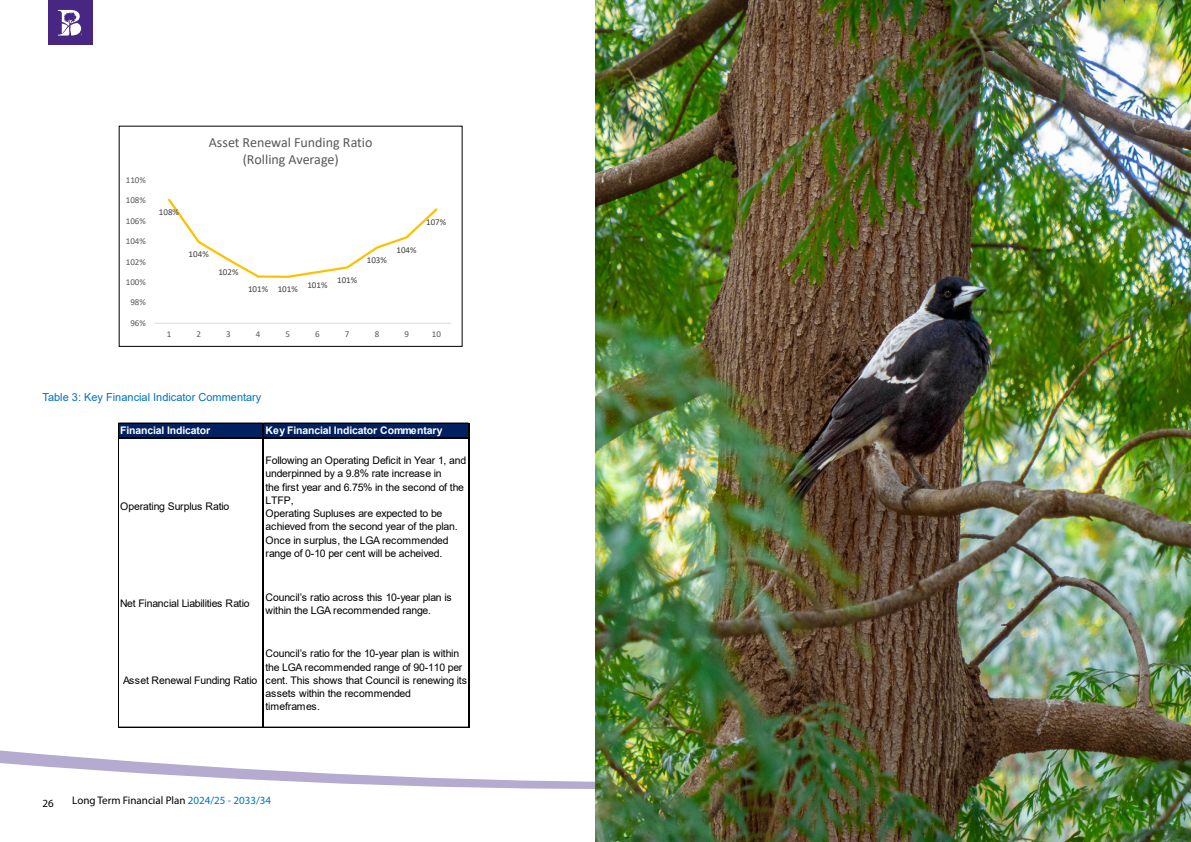
<style>
.page{position:relative;width:1191px;height:842px;background:#fff}
.page>*{position:absolute;margin:0;border:0;box-sizing:border-box;transform-origin:0 0}
.t1{font:14px/17.2px "Calibri";letter-spacing:-.005em;color:#595959;text-align:center}
.t2{font:11px "Myriad Pro";color:#000}
.t3{font:11px "Arial";color:#0072bc}
.t4{font:10.5px/13.2px "Arial";letter-spacing:-.025em;color:#000}
.t5{font:700 10.5px "Arial";letter-spacing:-.01em;color:#fff}
.t6{font:9px "Calibri";color:#595959}
.t7{font:9px "Calibri";color:#404040}
.s1{color:#0072bc}
</style>
<div class="page">
<svg style="left:0;top:750px;width:595px;height:39px"></svg>
<img style="left:595px;top:0;width:596px;height:842px">
<hr style="left:154px;top:323px;width:297px;height:1px;background:#d9d9d9">
<svg style="left:168px;top:198px;width:270px;height:80px"></svg>
<div style="left:119px;top:126px;width:343px;height:221px;border:1px solid #000"></div>
<div style="left:119px;top:424px;width:350px;height:14px;background:#002060"></div>
<hr style="left:119px;top:423px;width:144px;height:1px;background:#000">
<hr style="left:119px;top:727px;width:144px;height:1px;background:#000">
<hr style="left:118px;top:423px;width:1px;height:305px;background:#000">
<hr style="left:263px;top:423px;width:1px;height:305px;background:#000">
<hr style="left:468px;top:423px;width:1px;height:305px;background:#000">
<hr style="left:264px;top:423px;width:204px;height:1px;background:#000">
<hr style="left:119px;top:437px;width:350px;height:1px;background:#000">
<hr style="left:264px;top:727px;width:204px;height:1px;background:#000">
<div style="left:48px;top:0;width:44px;height:45px;background:#482783"></div>
<svg style="left:58px;top:10px;width:23px;height:26px"></svg>
<p class="t6" style="left:126px;top:174px;width:22px">110%</p>
<p class="t6" style="left:126px;top:194px;width:22px">108%</p>
<p class="t6" style="left:126px;top:215px;width:22px">106%</p>
<p class="t6" style="left:126px;top:235px;width:22px">104%</p>
<p class="t6" style="left:126px;top:255px;width:22px">102%</p>
<p class="t6" style="left:126px;top:276px;width:22px">100%</p>
<p class="t6" style="left:130px;top:296px;width:17px">98%</p>
<p class="t6" style="left:130px;top:316px;width:17px">96%</p>
<h1 class="t1" style="left:209px;top:133px;width:165px">Asset Renewal Funding Ratio (Rolling Average)</h1>
<p class="t7" style="left:159px;top:206px;width:22px">108%</p>
<p class="t7" style="left:189px;top:248px;width:22px">104%</p>
<p class="t7" style="left:218px;top:266px;width:22px">102%</p>
<p class="t7" style="left:248px;top:283px;width:51px">101% 101%</p>
<p class="t7" style="left:307px;top:278px;width:22px">101%</p>
<p class="t7" style="left:337px;top:274px;width:22px">101%</p>
<p class="t7" style="left:367px;top:254px;width:22px">103%</p>
<p class="t7" style="left:396px;top:244px;width:22px">104%</p>
<p class="t7" style="left:426px;top:216px;width:22px">107%</p>
<p class="t6" style="left:167px;top:328px;width:6px">1</p>
<p class="t6" style="left:196px;top:328px;width:6px">2</p>
<p class="t6" style="left:226px;top:328px;width:6px">3</p>
<p class="t6" style="left:256px;top:328px;width:6px">4</p>
<p class="t6" style="left:285px;top:328px;width:6px">5</p>
<p class="t6" style="left:315px;top:328px;width:6px">6</p>
<p class="t6" style="left:345px;top:328px;width:6px">7</p>
<p class="t6" style="left:375px;top:328px;width:6px">8</p>
<p class="t6" style="left:404px;top:328px;width:6px">9</p>
<p class="t6" style="left:432px;top:328px;width:11px">10</p>
<p class="t3" style="left:43px;top:390px;width:220px">Table 3: Key Financial Indicator Commentary</p>
<p class="t5" style="left:120px;top:423px;width:91px">Financial Indicator</p>
<p class="t5" style="left:265px;top:423px;width:178px">Key Financial Indicator Commentary</p>
<p class="t4" style="left:120px;top:500px;width:111px">Operating Surplus Ratio</p>
<p class="t4" style="left:265px;top:454px;width:202px">Following an Operating Deficit in Year 1, and underpinned by a 9.8% rate increase in<br>the first year and 6.75% in the second of the LTFP,<br>Operating Supluses are expected to be achieved from the second year of the plan.<br>Once in surplus, the LGA recommended range of 0-10 per cent will be acheived.</p>
<p class="t4" style="left:120px;top:597px;width:131px">Net Financial Liabilities Ratio</p>
<p class="t4" style="left:265px;top:590px;width:188px">Council’s ratio across this 10-year plan is within the LGA recommended range.</p>
<p class="t4" style="left:123px;top:673px;width:136px">Asset Renewal Funding Ratio</p>
<p class="t4" style="left:265px;top:647px;width:203px">Council’s ratio for the 10-year plan is within the LGA recommended range of 90-110 per cent. This shows that Council is renewing its assets within the recommended timeframes.</p>
<p class="t2" style="left:43px;top:796px;width:13px">26</p>
<p class="t2" style="left:72px;top:794px;width:200px">Long Term Financial Plan <span class="s1">2024/25 - 2033/34</span></p>
</div>
